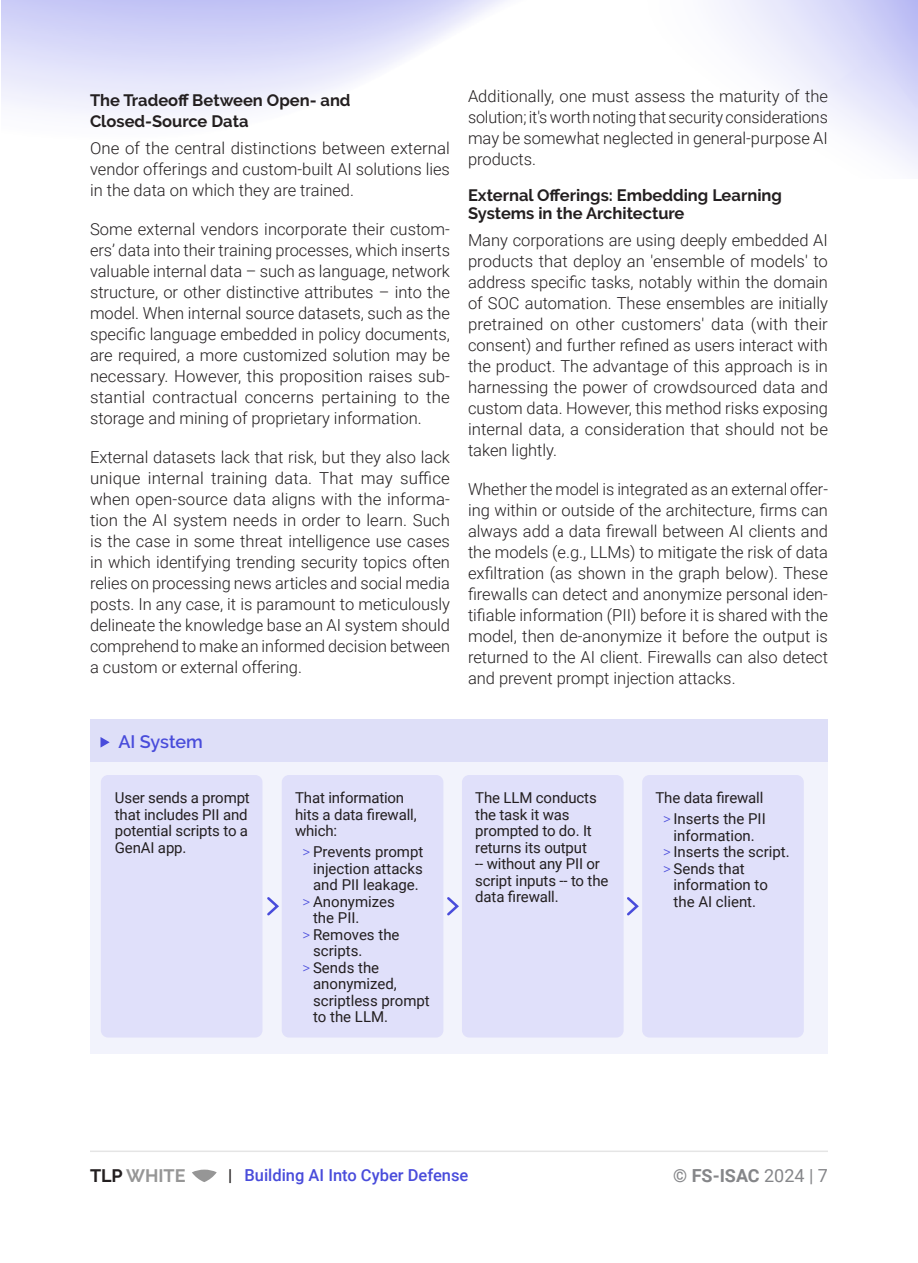
<style>
.page{position:relative;width:918px;height:1263px;background:#fff}
.page>*{position:absolute;margin:0;border:0;box-sizing:border-box;transform-origin:0 0}
.t1{font:700 18px "Roboto";color:#858689}
.t2{font:700 18px "Raleway";color:#969696}
.t3{font:600 18px "Raleway";letter-spacing:-.005em;color:#494cdb}
.t4{font:300 16.5px/21px "Roboto";color:#231f20;text-align:justify}
.t5{font:700 16.5px/21px "Raleway";color:#231f20}
.t6{font:500 16.5px "Roboto";color:#494cdb}
.t7{font:15px/16.5px "Roboto";letter-spacing:-.01em;color:#231f20}
.s1{font-weight:300;color:#494cdb}
.s2{color:#231f20}
.s3{font-weight:400}
</style>
<div class="page">
<hr style="left:90px;top:1150px;width:738px;height:2px;background:#e5e5e5">
<svg style="left:192px;top:1169px;width:25px;height:13px"></svg>
<div style="left:90px;top:720px;width:738px;height:334px;background:#f2f3fc"></div>
<div style="left:101px;top:775px;width:161px;height:262px;background:#e0e0fa;border-radius:7px"></div>
<div style="left:282px;top:775px;width:161px;height:262px;background:#e0e0fa;border-radius:7px"></div>
<div style="left:462px;top:775px;width:162px;height:262px;background:#e0e0fa;border-radius:7px"></div>
<div style="left:642px;top:775px;width:162px;height:262px;background:#e0e0fa;border-radius:7px"></div>
<div style="left:90px;top:720px;width:738px;height:42px;background:#d9daf7"></div>
<svg style="left:100px;top:737px;width:10px;height:10px"></svg>
<svg style="left:267px;top:897px;width:12px;height:19px"></svg>
<svg style="left:447px;top:897px;width:12px;height:19px"></svg>
<svg style="left:627px;top:897px;width:12px;height:19px"></svg>
<p class="t5" style="left:90px;top:89px;width:262px">The Tradeoff Between Open- and<br>Closed-Source Data</p>
<p class="t4" style="left:90px;top:137px;width:362px">One of the central distinctions between external vendor offerings and custom-built AI solutions lies in the data on which they are trained.</p>
<p class="t4" style="left:90px;top:218px;width:362px">Some external vendors incorporate their custom&shy;ers’ data into their training processes, which inserts valuable internal data – such as language, network structure, or other distinctive attributes – into the model. When internal source datasets, such as the specific language embedded in policy documents, are required, a more customized solution may be necessary. However, this proposition raises sub&shy;stantial contractual concerns pertaining to the storage and mining of proprietary information.</p>
<p class="t4" style="left:90px;top:446px;width:362px">External datasets lack that risk, but they also lack unique internal training data. That may suffice when open-source data aligns with the informa&shy;tion the AI system needs in order to learn. Such is the case in some threat intelligence use cases in which identifying trending security topics often relies on processing news articles and social media posts. In any case, it is paramount to meticulously delineate the knowledge base an AI system should comprehend to make an informed decision between a custom or external offering.</p>
<p class="t4" style="left:468px;top:85px;width:362px">Additionally, one must assess the maturity of the solution; it's worth noting that security considerations may be somewhat neglected in general-purpose AI products.</p>
<p class="t5" style="left:468px;top:187px;width:315px;line-height:18px">External Offerings: Embedding Learning<br>Systems in the Architecture</p>
<p class="t4" style="left:468px;top:229px;width:362px">Many corporations are using deeply embedded AI products that deploy an 'ensemble of models' to address specific tasks, notably within the domain of SOC automation. These ensembles are initially pretrained on other customers' data (with their consent) and further refined as users interact with the product. The advantage of this approach is in harnessing the power of crowdsourced data and custom data. However, this method risks exposing internal data, a consideration that should not be taken lightly.</p>
<p class="t4" style="left:468px;top:478px;width:362px">Whether the model is integrated as an external offer&shy;ing within or outside of the architecture, firms can always add a data firewall between AI clients and the models (e.g., LLMs) to mitigate the risk of data exfiltration (as shown in the graph below). These firewalls can detect and anonymize personal iden&shy;tifiable information (PII) before it is shared with the model, then de-anonymize it before the output is returned to the AI client. Firewalls can also detect and prevent prompt injection attacks.</p>
<p class="t3" style="left:118px;top:731px;width:86px">AI System</p>
<p class="t7" style="left:115px;top:789px;width:137px">User sends a prompt that includes PII and potential scripts to a<br>GenAI app.</p>
<p class="t7" style="left:295px;top:789px;width:123px">That information hits a data firewall, which:</p>
<p class="t7" style="left:303px;top:843px;width:122px"><span class="s1">&gt;</span> Prevents prompt</p>
<p class="t7" style="left:313px;top:859px;width:111px">injection attacks</p>
<p class="t7" style="left:313px;top:876px;width:107px">and PII leakage.</p>
<p class="t7" style="left:303px;top:892px;width:94px"><span class="s1">&gt;</span> Anonymizes</p>
<p class="t7" style="left:313px;top:909px;width:48px">the PII.</p>
<p class="t7" style="left:303px;top:925px;width:98px"><span class="s1">&gt;</span> Removes the</p>
<p class="t7" style="left:313px;top:942px;width:51px">scripts.</p>
<p class="t7" style="left:303px;top:958px;width:78px"><span class="s1">&gt;</span> Sends the</p>
<p class="t7" style="left:313px;top:975px;width:85px">anonymized,</p>
<p class="t7" style="left:313px;top:991px;width:118px">scriptless prompt</p>
<p class="t7" style="left:313px;top:1008px;width:77px">to the LLM.</p>
<p class="t7" style="left:475px;top:789px;width:135px">The LLM conducts the task it was prompted to do. It returns its output<br>-- without any PII or script inputs -- to the data firewall.</p>
<p class="t7" style="left:656px;top:787px;width:112px;line-height:21px;text-align:center">The data firewall <span class="s1">&gt;</span> Inserts the PII</p>
<p class="t7" style="left:663px;top:826px;width:128px;text-indent:11px">information.<br><span class="s1">&gt;</span> Inserts the script. <span class="s1">&gt;</span> Sends that</p>
<p class="t7" style="left:674px;top:876px;width:96px">information to the AI client.</p>
<p class="t2" style="left:90px;top:1166px;width:97px"><span class="s2">TLP</span> WHITE</p>
<p class="t6" style="left:228px;top:1163px;width:242px"><span class="s2">|</span> Building AI Into Cyber Defense</p>
<p class="t1" style="left:673px;top:1163px;width:156px">© FS-ISAC <span class="s3">2024 | 7</span></p>
</div>
